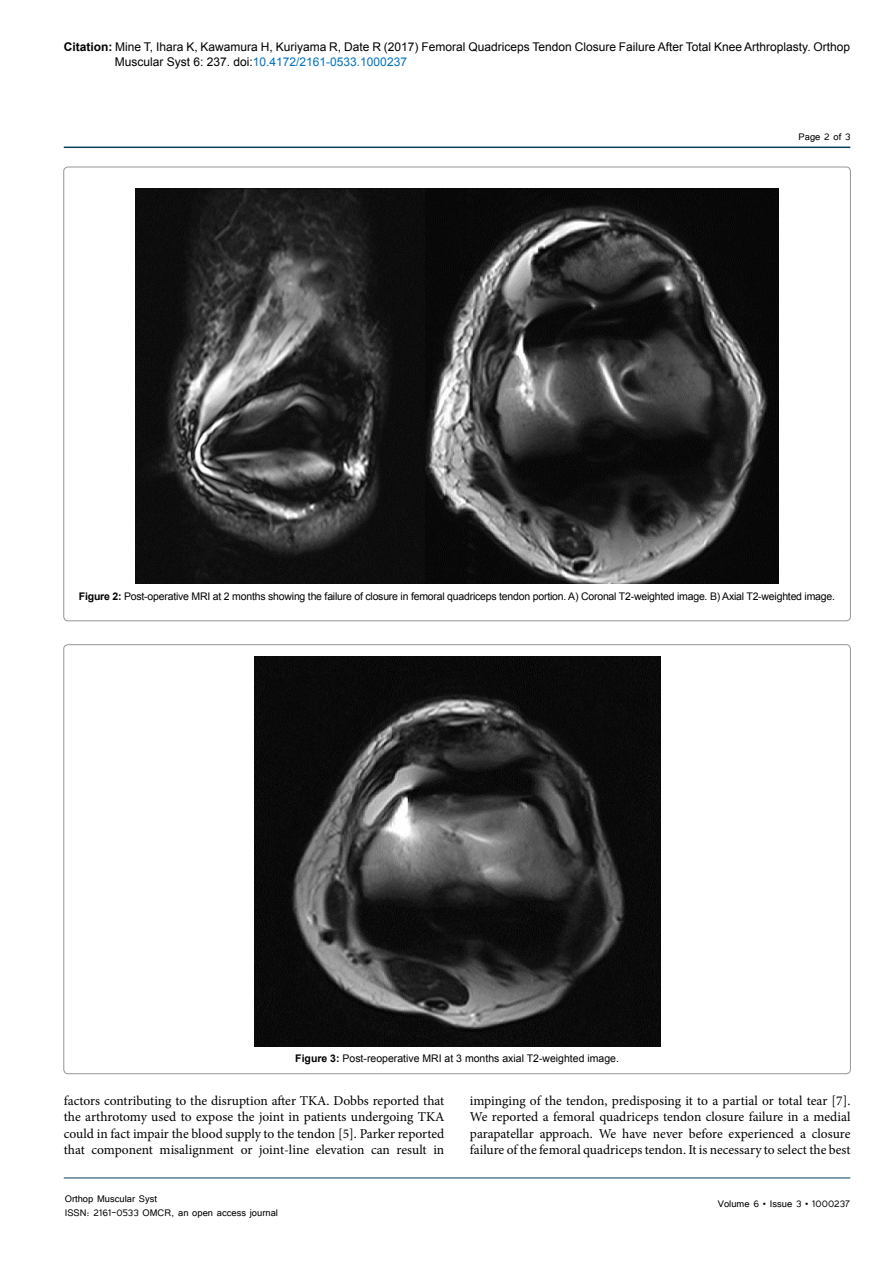
<style>
.page{position:relative;width:893px;height:1263px;background:#fff}
.page>*{position:absolute;margin:0;border:0;box-sizing:border-box;transform-origin:0 0}
.t1{font:13.5px/16.2px "Minion Pro";color:#000;text-align:justify}
.t2{font:12px/14.4px "Arial";color:#000}
.t3{font:12px/14.4px "Tunga";color:#000}
.t4{font:10.5px "Arial";letter-spacing:-.02em;color:#000}
.t5{font:10.5px "Arial";color:#000}
.s1{font-weight:700}
.s2{color:#0072bc}
</style>
<div class="page">
<hr style="left:64px;top:147px;width:786px;height:1px;background:#004159">
<hr style="left:64px;top:1178px;width:786px;height:1px;background:#004159">
<img style="left:136px;top:188px;width:642px;height:395px">
<img style="left:254px;top:656px;width:406px;height:390px">
<p class="t2" style="left:115px;top:40px;width:737px;text-indent:-51px"><span class="s1">Citation:</span> Mine T, Ihara K, Kawamura H, Kuriyama R, Date R (2017) Femoral Quadriceps Tendon Closure Failure After Total Knee Arthroplasty. Orthop<br>Muscular Syst 6: 237. doi:<span class="s2">10.4172/2161-0533.1000237</span></p>
<p class="t3" style="left:799px;top:128px;width:53px">Page 2 of 3</p>
<p class="t4" style="left:79px;top:589px;width:758px"><span class="s1">Figure 2:</span> Post-operative MRI at 2 months showing the failure of closure in femoral quadriceps tendon portion. A) Coronal T2-weighted image. B) Axial T2-weighted image.</p>
<p class="t5" style="left:295px;top:1052px;width:325px"><span class="s1">Figure 3:</span> Post-reoperative MRI at 3 months axial T2-weighted image.</p>
<p class="t1" style="left:64px;top:1093px;width:382px">factors contributing to the disruption after TKA. Dobbs reported that the arthrotomy used to expose the joint in patients undergoing TKA could in fact impair the blood supply to the tendon [5]. Parker reported that component misalignment or joint-line elevation can result in</p>
<p class="t1" style="left:470px;top:1093px;width:382px">impinging of the tendon, predisposing it to a partial or total tear [7].<br>We reported a femoral quadriceps tendon closure failure in a medial parapatellar approach. We have never before experienced a closure failure of the femoral quadriceps tendon. It is necessary to select the best</p>
<p class="t3" style="left:65px;top:1190px;width:215px">Orthop Muscular Syst<br>ISSN: 2161-0533 OMCR, an open access journal</p>
<p class="t3" style="left:718px;top:1196px;width:134px">Volume 6 • Issue 3 • 1000237</p>
</div>
